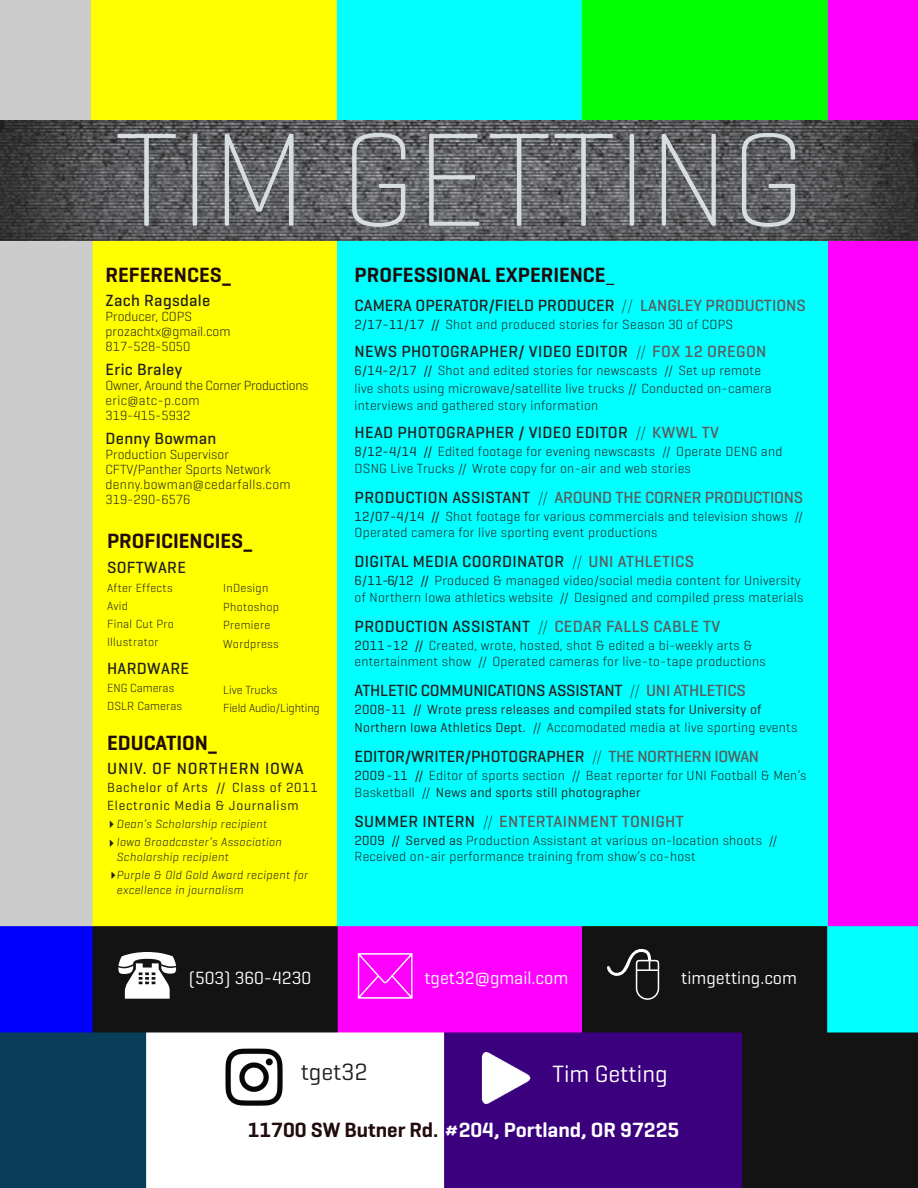
<style>
.page{position:relative;width:918px;height:1188px;background:#fff}
.page>*{position:absolute;margin:0;border:0;box-sizing:border-box;transform-origin:0 0}
.t1{font:200 135px "Geogrotesque";color:#d8dde0}
.t2{font:24px "Geogrotesque";color:#fff}
.t3{font:24px "Geogrotesque";color:#231f20}
.t4{font:600 21px "Geogrotesque";color:#210b0d}
.t5{font:600 21px "Geogrotesque";color:#fff}
.t6{font:18px "Geogrotesque";color:#fff}
.t7{font:500 16.5px "Geogrotesque";letter-spacing:.02em;color:#231f20}
.t8{font:500 16.5px "Geogrotesque";color:#231f20}
.t9{font:500 16.5px "Geogrotesque";letter-spacing:-.01em;color:#5b595a}
.t10{font:500 16.5px "Geogrotesque";letter-spacing:-.01em;color:#231f20}
.t11{font:500 16.5px "Geogrotesque";letter-spacing:.02em;color:#5b595a}
.t12{font:500 16.5px "Geogrotesque";letter-spacing:.055em;color:#231f20}
.t13{font:300 13.5px/16.5px "Geogrotesque";letter-spacing:.02em;color:#231f20}
.t14{font:13.5px/18px "Geogrotesque";letter-spacing:.02em;color:#231f20}
.t15{font:300 13.5px "Geogrotesque";color:#231f20}
.t16{font:13.5px "Geogrotesque";letter-spacing:.055em;color:#231f20}
.t17{font:300 13.5px "Geogrotesque";letter-spacing:-.02em;color:#231f20}
.t18{font:italic 300 12px "Geogrotesque";letter-spacing:.03em;color:#231f20}
.t19{font:300 12px "Geogrotesque";letter-spacing:.025em;color:#231f20}
.t20{font:300 12px "Geogrotesque";color:#231f20}
.t21{font:300 12px "Geogrotesque";letter-spacing:-.01em;color:#231f20}
.s1{font-weight:400}
.s2{font-weight:200}
.s3{color:#5b595a}
.s4{color:#231f20}
.s5{font-weight:200;color:#231f20}
.s6{font-weight:300}
.s7{color:#210b0d}
</style>
<div class="page">
<img style="left:0;top:241px;width:918px;height:947px">
<div style="left:337px;top:0;width:490px;height:925px;background:#0ff"></div>
<img style="left:0;top:0;width:918px;height:241px">
<img style="left:432px;top:1039px;width:147px;height:79px">
<img style="left:222px;top:1045px;width:63px;height:63px">
<div style="left:118px;top:951px;width:58px;height:48px;background:#131313"></div>
<div style="left:358px;top:952px;width:55px;height:47px;background:#f0f"></div>
<div style="left:607px;top:948px;width:52px;height:52px;background:#131313"></div>
<svg style="left:112px;top:871px;width:3px;height:8px"></svg>
<p class="t1" style="left:114px;top:96px;width:692px">TIM GETTING</p>
<p class="t4" style="left:106px;top:262px;width:127px">REFERENCES_</p>
<p class="t7" style="left:106px;top:290px;width:106px">Zach Ragsdale</p>
<p class="t15" style="left:106px;top:308px;width:88px">Producer, COPS</p>
<p class="t15" style="left:106px;top:323px;width:126px">prozachtx@gmail.com</p>
<p class="t15" style="left:106px;top:338px;width:86px">817-528-5050</p>
<p class="t7" style="left:106px;top:359px;width:78px">Eric Braley</p>
<p class="t17" style="left:106px;top:377px;width:204px">Owner, Around the Corner Productions</p>
<p class="t13" style="left:106px;top:392px;width:96px">eric@atc-p.com</p>
<p class="t15" style="left:106px;top:407px;width:86px">319-415-5932</p>
<p class="t7" style="left:106px;top:428px;width:112px">Denny Bowman</p>
<p class="t15" style="left:106px;top:446px;width:125px">Production Supervisor</p>
<p class="t15" style="left:106px;top:461px;width:167px">CFTV/Panther Sports Network</p>
<p class="t13" style="left:106px;top:476px;width:187px">denny.bowman@cedarfalls.com</p>
<p class="t15" style="left:106px;top:491px;width:86px">319-290-6576</p>
<p class="t4" style="left:107px;top:527px;width:147px">PROFICIENCIES_</p>
<p class="t7" style="left:107px;top:557px;width:80px">SOFTWARE</p>
<p class="t19" style="left:107px;top:581px;width:67px">After Effects</p>
<p class="t19" style="left:107px;top:599px;width:23px">Avid</p>
<p class="t19" style="left:107px;top:617px;width:68px">Final Cut Pro</p>
<p class="t19" style="left:107px;top:635px;width:53px">Illustrator</p>
<p class="t7" style="left:107px;top:659px;width:83px">HARDWARE</p>
<p class="t20" style="left:107px;top:681px;width:69px">ENG Cameras</p>
<p class="t19" style="left:107px;top:699px;width:76px">DSLR Cameras</p>
<p class="t19" style="left:223px;top:580px;width:47px">InDesign</p>
<p class="t19" style="left:223px;top:599px;width:57px">Photoshop</p>
<p class="t19" style="left:223px;top:618px;width:49px">Premiere</p>
<p class="t19" style="left:223px;top:637px;width:57px">Wordpress</p>
<p class="t20" style="left:223px;top:682px;width:56px">Live Trucks</p>
<p class="t21" style="left:223px;top:700px;width:98px">Field Audio/Lighting</p>
<p class="t4" style="left:107px;top:730px;width:112px">EDUCATION_</p>
<p class="t12" style="left:107px;top:758px;width:198px">UNIV. OF NORTHERN IOWA</p>
<p class="t16" style="left:107px;top:779px;width:212px">Bachelor of Arts // Class of 2011</p>
<p class="t16" style="left:107px;top:797px;width:193px">Electronic Media &amp; Journalism</p>
<p class="t18" style="left:106px;top:817px;width:163px">✔Dean’s Scholarship recipient</p>
<p class="t18" style="left:106px;top:835px;width:178px">✔Iowa Broadcaster’s Association</p>
<p class="t18" style="left:117px;top:850px;width:113px">Scholarship recipient</p>
<p class="t18" style="left:117px;top:868px;width:193px">Purple &amp; Old Gold Award recipent for</p>
<p class="t18" style="left:117px;top:883px;width:128px">excellence in journalism</p>
<p class="t4" style="left:355px;top:262px;width:262px">PROFESSIONAL EXPERIENCE<span class="s1">_</span></p>
<p class="t8" style="left:355px;top:295px;width:453px">CAMERA OPERATOR/FIELD PRODUCER <span class="s2">//</span> <span class="s3">LANGLEY PRODUCTIONS</span></p>
<p class="t13" style="left:355px;top:315px;width:380px"><span class="s1">2/17-11/17 //</span> Shot and produced stories for Season 30 of COPS</p>
<p class="t7" style="left:355px;top:341px;width:413px">NEWS PHOTOGRAPHER/ VIDEO EDITOR <span class="s2">//</span> <span class="s3">FOX 12 OREGON</span></p>
<p class="t13" style="left:355px;top:361px;width:419px;line-height:18px"><span class="s1">6/14-2/17 //</span> Shot and edited stories for newscasts // Set up remote live shots using microwave/satellite live trucks // Conducted on-camera</p>
<p class="t13" style="left:355px;top:396px;width:245px">interviews and gathered story information</p>
<p class="t7" style="left:355px;top:422px;width:366px">HEAD PHOTOGRAPHER / VIDEO EDITOR <span class="s2">//</span> <span class="s3">KWWL TV</span></p>
<p class="t13" style="left:355px;top:443px;width:429px"><span class="s1">8/12-4/14 //</span> Edited footage for evening newscasts // Operate DENG and<br>DSNG Live Trucks // Wrote copy for on-air and web stories</p>
<p class="t9" style="left:355px;top:487px;width:450px"><span class="s4">PRODUCTION ASSISTANT</span> <span class="s5">//</span> AROUND THE CORNER PRODUCTIONS</p>
<p class="t13" style="left:355px;top:507px;width:450px"><span class="s1">12/07-4/14 //</span> Shot footage for various commercials and television shows //<br>Operated camera for live sporting event productions</p>
<p class="t7" style="left:355px;top:551px;width:341px">DIGITAL MEDIA COORDINATOR <span class="s2">//</span> <span class="s3">UNI ATHLETICS</span></p>
<p class="t13" style="left:355px;top:572px;width:450px"><span class="s1">6/11-6/ 12 //</span> Produced &amp; managed video/social media content for University of Northern Iowa athletics website // Designed and compiled press materials</p>
<p class="t7" style="left:355px;top:616px;width:367px">PRODUCTION ASSISTANT <span class="s2">//</span> <span class="s3">CEDAR FALLS CABLE TV</span></p>
<p class="t13" style="left:355px;top:636px;width:413px"><span class="s1">2011 - 12 //</span> Created, wrote, hosted, shot &amp; edited a bi-weekly arts &amp; entertainment show // Operated cameras for live-to-tape productions</p>
<p class="t10" style="left:355px;top:680px;width:393px">ATHLETIC COMMUNICATIONS ASSISTANT <span class="s2">//</span> <span class="s3">UNI ATHLETICS</span></p>
<p class="t14" style="left:355px;top:700px;width:444px">2008-11 // Wrote press releases and compiled stats for University of<br>Northern Iowa Athletics Dept. <span class="s6">// Accomodated media at live sporting events</span></p>
<p class="t8" style="left:355px;top:746px;width:406px">EDITOR/WRITER/PHOTOGRAPHER <span class="s2">//</span> <span class="s3">THE NORTHERN IOWAN</span></p>
<p class="t13" style="left:355px;top:767px;width:453px"><span class="s1">2009 - 11 //</span> Editor of sports section // Beat reporter for UNI Football &amp; Men’s<br>Basketball // <span class="s1">News and sports still photographer</span></p>
<p class="t11" style="left:355px;top:811px;width:331px"><span class="s4">SUMMER INTERN</span> <span class="s5">//</span> ENTERTAINMENT TONIGHT</p>
<p class="t13" style="left:355px;top:831px;width:424px"><span class="s1">2009 // Served as</span> Production Assistant at various on-location shoots //<br>Received on-air performance training from show’s co-host</p>
<p class="t6" style="left:189px;top:967px;width:124px">(503) 360-4230</p>
<p class="t6" style="left:424px;top:967px;width:145px">tget32@gmail.com</p>
<p class="t6" style="left:681px;top:967px;width:117px">timgetting.com</p>
<p class="t3" style="left:301px;top:1057px;width:68px">tget32</p>
<p class="t2" style="left:553px;top:1059px;width:117px">Tim Getting</p>
<p class="t5" style="left:248px;top:1117px;width:433px"><span class="s7">11700 SW Butner Rd.</span> #204, Portland, OR 97225</p>
</div>
